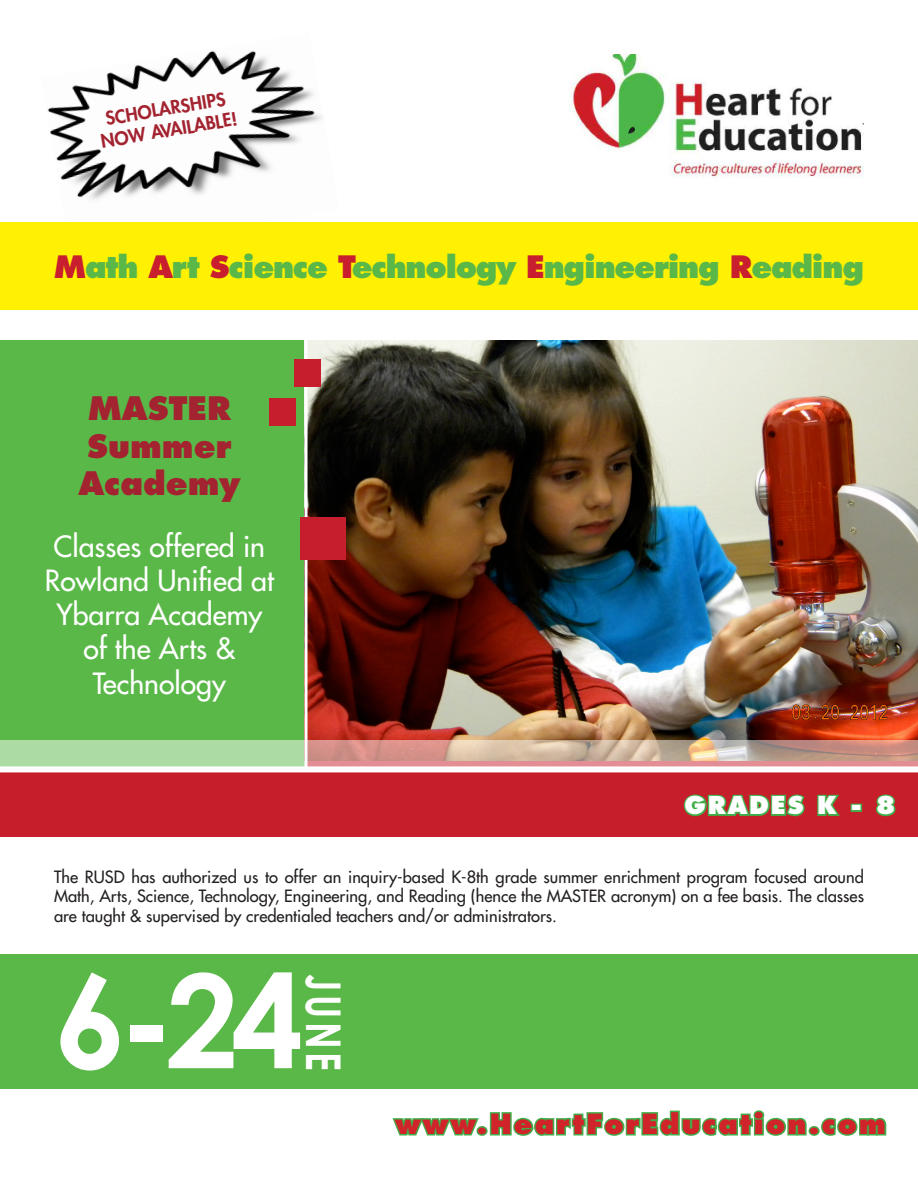
<style>
.page{position:relative;width:918px;height:1188px;background:#fff}
.page>*{position:absolute;margin:0;border:0;box-sizing:border-box;transform-origin:0 0}
.t1{font:700 130.05px "Century Gothic";color:#fff}
.t2{font:700 48px "Century Gothic";color:#fff;scale:.75 1}
.t3{font:800 31.5px/37.8px "Futura Std";color:#a32330}
.t4{font:800 30px "Futura Std";letter-spacing:-.04em;color:#5ab848}
.t5{font:500 28.5px/34.2px "Futura Std";color:#fff;text-align:center}
.t6{font:800 27px "Futura Std";letter-spacing:.075em;color:#d1232a}
.t7{font:800 24px "Futura Std";letter-spacing:.075em;color:#fff}
.t8{font:800 18px/21.8px "Futura Std";color:#a32330;text-align:center}
.t9{font:500 16.5px/19.8px "Futura Std";color:#231f20;text-align:justify}
.s1{color:#c91e2e}
</style>
<div class="page">
<img style="left:47px;top:51px;width:275px;height:149px">
<div style="left:0;top:222px;width:918px;height:88px;background:#fff101"></div>
<img style="left:569px;top:54px;width:295px;height:123px">
<div style="left:0;top:955px;width:918px;height:134px;background:#5ab848"></div>
<div style="left:0;top:406px;width:918px;height:430px;background:#c61e2b"></div>
<div style="left:0;top:340px;width:306px;height:431px;background:#5ab848"></div>
<img style="left:308px;top:340px;width:610px;height:400px">
<svg style="left:304px;top:340px;width:4px;height:400px"></svg>
<div style="left:300px;top:517px;width:46px;height:42px;background:#c61e2d"></div>
<div style="left:269px;top:398px;width:27px;height:28px;background:#c61e2d"></div>
<div style="left:294px;top:359px;width:27px;height:27px;background:#c61e2d"></div>
<svg style="left:0;top:740px;width:918px;height:26px;background:#c5b59a"></svg>
<div style="left:0;top:766px;width:918px;height:6px;background:#fff"></div>
<svg style="left:683px;top:794px;width:122px;height:23px"></svg>
<svg style="left:817px;top:794px;width:23px;height:22px"></svg>
<div style="left:851px;top:804px;width:11px;height:8px;border:3px solid #40ae49"></div>
<svg style="left:876px;top:794px;width:20px;height:23px"></svg>
<svg style="left:392px;top:1118px;width:88px;height:18px"></svg>
<div style="left:477px;top:1126px;width:11px;height:10px;border:3px solid #40ae49;border-radius:50%"></div>
<svg style="left:489px;top:1110px;width:318px;height:26px"></svg>
<div style="left:809px;top:1126px;width:11px;height:10px;border:3px solid #40ae49;border-radius:50%"></div>
<svg style="left:821px;top:1117px;width:66px;height:19px"></svg>
<p class="t8" style="left:96px;top:110px;width:139px;rotate:-10deg">SCHOLARSHIPS<br>NOW AVAILABLE!</p>
<p class="t4" style="left:54px;top:248px;width:812px"><span class="s1">M</span>ath <span class="s1">A</span>rt <span class="s1">S</span>cience <span class="s1">T</span>echnology <span class="s1">E</span>ngineering <span class="s1">R</span>eading</p>
<p class="t3" style="left:78px;top:389px;width:164px">MASTER<br>Summer<br>Academy</p>
<p class="t5" style="left:45px;top:529px;width:230px">Classes offered in<br>Rowland Unified at</p>
<p class="t5" style="left:56px;top:598px;width:207px">Ybarra Academy of the Arts &amp;<br>Technology</p>
<p class="t7" style="left:685px;top:790px;width:213px">GRADES K - 8</p>
<p class="t9" style="left:54px;top:867px;width:812px">The RUSD has authorized us to offer an inquiry-based K-8th grade summer enrichment program focused around Math, Arts, Science, Technology, Engineering, and Reading (hence the MASTER acronym) on a fee basis. The classes are taught &amp; supervised by credentialed teachers and/or administrators.</p>
<p class="t1" style="left:54px;top:922px;width:251px">6-24</p>
<p class="t2" style="left:360px;top:974px;width:131px;rotate:90deg">JUNE</p>
<p class="t6" style="left:395px;top:1107px;width:493px">www.HeartForEducation.com</p>
</div>
